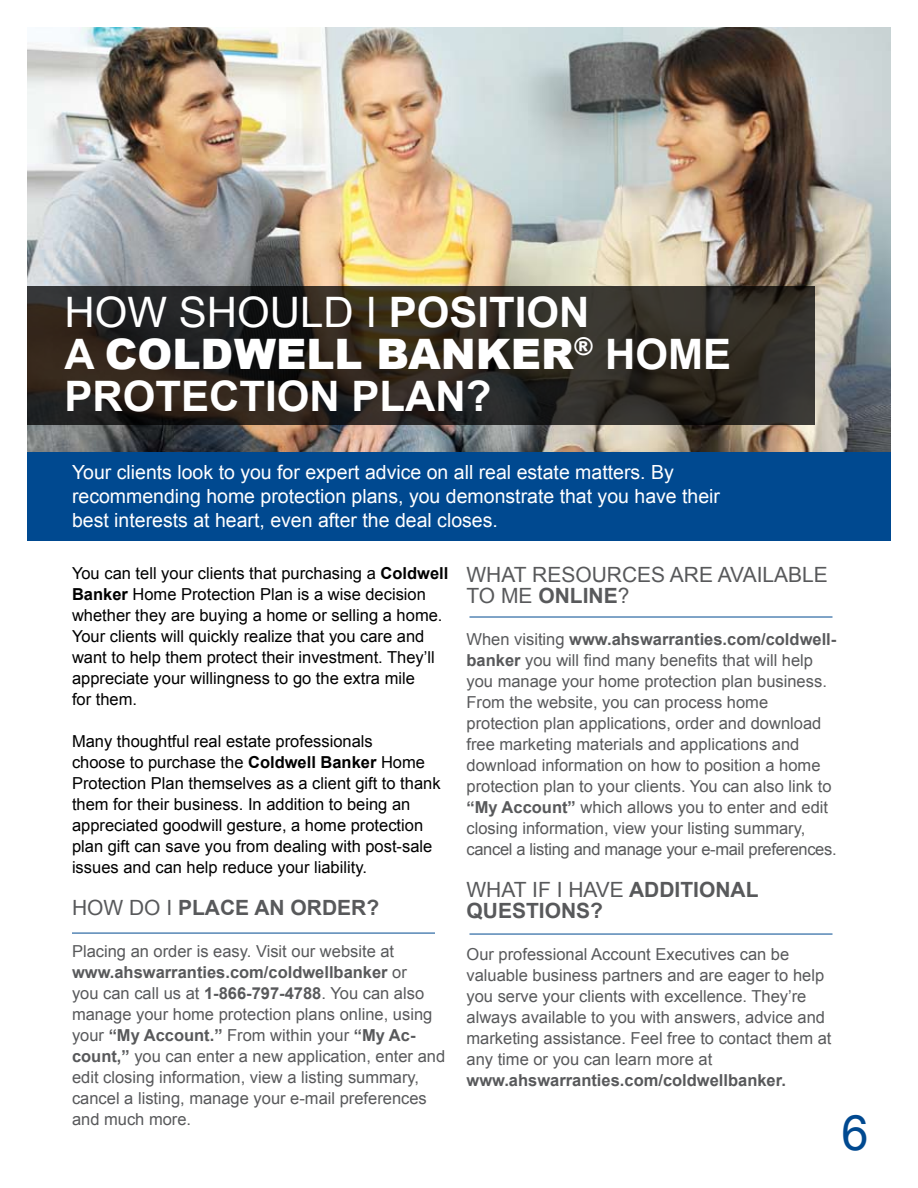
<style>
.page{position:relative;width:918px;height:1188px;background:#fff}
.page>*{position:absolute;margin:0;border:0;box-sizing:border-box;transform-origin:0 0}
.t1{font:48.9px "Arial";color:#004990}
.t2{font:700 42px/42px "Arial";color:#fff}
.t3{font:42px "Arial";color:#fff}
.t4{font:900 42px "Arial";color:#fff}
.t5{font:700 21px/21px "Arial";color:#58595b}
.t6{font:21px "Arial";color:#58595b}
.t7{font:19.5px/24px "Arial";color:#fff}
.t8{font:16.5px/21px "Arial";color:#58595b}
.t9{font:16.5px/21px "Arial";color:#000}
.t10{font:700 16.5px "Arial";color:#58595b}
.s1{font-weight:700}
.s2{font-weight:900}
.s3{font-weight:400}
</style>
<div class="page">
<img style="left:27px;top:27px;width:864px;height:426px">
<div style="left:27px;top:453px;width:864px;height:88px;background:#004990"></div>
<svg style="left:27px;top:286px;width:787px;height:139px;background:#2b2620"></svg>
<hr style="left:72px;top:933px;width:363px;height:1px;background:#004990">
<hr style="left:470px;top:617px;width:362px;height:1px;background:#004990">
<hr style="left:470px;top:934px;width:362px;height:1px;background:#004990">
<h2 class="t3" style="left:64px;top:289px;width:30px">howsho</h2>
<h2 class="t3" style="left:270px;top:289px;width:68px">uldi</h2>
<h2 class="t2" style="left:389px;top:291px;width:80px">positi</h2>
<h2 class="t2" style="left:527px;top:291px;width:64px">on</h2>
<h2 class="t4" style="left:64px;top:331px;width:203px"><span class="s1">a</span> COLDWELL</h2>
<h2 class="t2" style="left:65px;top:333px;width:603px;text-indent:312px"><span class="s2">BANKER</span><sup>®</sup> HOME<br>Protection Plan?</h2>
<p class="t7" style="left:72px;top:460px;width:650px">Your clients look to you for expert advice on all real estate matters. By recommending home protection plans, you demonstrate that you have their best interests at heart, even after the deal closes.</p>
<p class="t9" style="left:72px;top:563px;width:378px">You can tell your clients that purchasing a <span class="s1">Coldwell Banker</span> Home Protection Plan is a wise decision whether they are buying a home or selling a home.<br>Your clients will quickly realize that you care and want to help them protect their investment. They’ll appreciate your willingness to go the extra mile<br>for them.</p>
<p class="t9" style="left:72px;top:731px;width:370px">Many thoughtful real estate professionals<br>choose to purchase the <span class="s1">Coldwell Banker</span> Home Protection Plan themselves as a client gift to thank them for their business. I n addition to being an appreciated goodwill gesture, a home protection plan gift can save you from dealing with post-sale issues and can help reduce your liability.</p>
<p class="t6" style="left:72px;top:896px;width:29px">Howdo</p>
<p class="t5" style="left:166px;top:897px;width:214px"><span class="s3">I</span> place an order?</p>
<p class="t8" style="left:72px;top:941px;width:375px">Placing an order is easy. Visit our website at <span class="s1">www.ahswarranties.com/coldwellbanker</span> or<br>you can call us at <span class="s1">1-866-797-4788</span>. You can also manage your home protection plans online, using your <span class="s1">“My Account.”</span> From within your <span class="s1">“My Ac&shy;count,”</span> you can enter a new application, enter and edit closing information, view a listing summary, cancel a listing, manage your e-mail preferences and much more.</p>
<p class="t6" style="left:466px;top:563px;width:34px">Whatreso</p>
<p class="t6" style="left:592px;top:563px;width:59px">urcesarea</p>
<p class="t6" style="left:730px;top:563px;width:91px">vai lable</p>
<p class="t5" style="left:466px;top:585px;width:164px"><span class="s3">to me</span> online<span class="s3">?</span></p>
<p class="t8" style="left:466px;top:629px;width:372px">When visiting <span class="s1">www.ahswarranties.com/coldwell&shy;banker</span> you will find many benefits that will help you manage your home protection plan business.<br>From the website, you can process home protection plan applications, order and download free marketing materials and applications and download information on how to position a home protection plan to your clients. You can also link to <span class="s1">“My Account”</span> which allows you to enter and edit closing information, view your listing summary, cancel a listing and manage your e-mail preferences.</p>
<p class="t6" style="left:466px;top:878px;width:31px">Whati</p>
<p class="t5" style="left:466px;top:879px;width:294px;text-indent:72px"><span class="s3">f I have</span> additional questions?</p>
<p class="t8" style="left:466px;top:944px;width:366px">Our professional Account Executives can be valuable business partners and are eager to help you serve your clients with excellence. They’re always available to you with answers, advice and marketing assistance. Feel free to contact them at any time or you can learn more at</p>
<p class="t10" style="left:466px;top:1071px;width:321px">www.ahswarranties.com/coldwellbanker.</p>
<h1 class="t1" style="left:842px;top:1105px;width:29px">6</h1>
</div>
